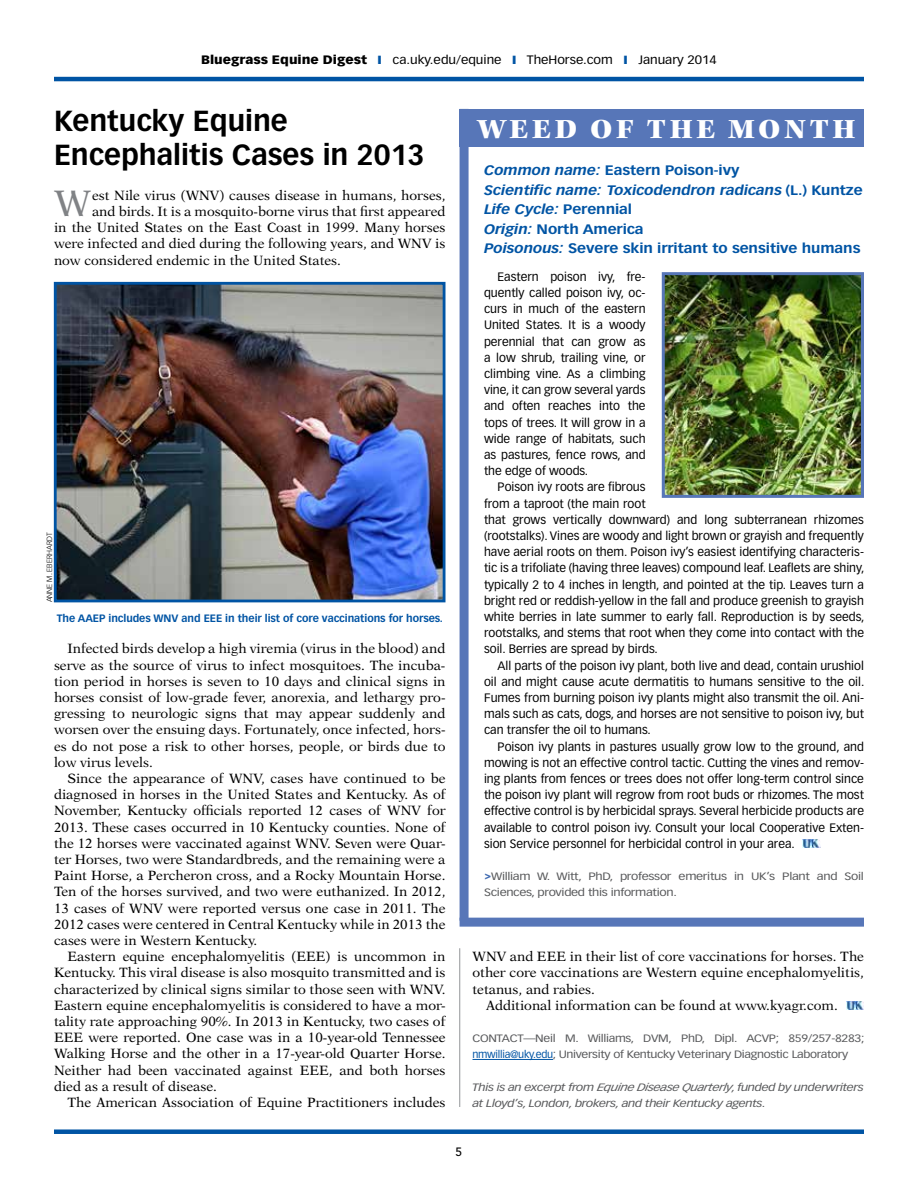
<style>
.page{position:relative;width:918px;height:1188px;background:#fff}
.page>*{position:absolute;margin:0;border:0;box-sizing:border-box;transform-origin:0 0}
.t1{font:36.9px "New Aster LT Std";color:#808285}
.t2{font:700 28.5px/34.2px "Vectora LT Std";color:#000}
.t3{font:900 28.5px "Kepler Std";letter-spacing:.12em;color:#fff;scale:1.1 1}
.t4{font:13.5px/16.2px "New Aster LT Std";color:#000;text-align:justify}
.t5{font:700 13.5px/19.5px "Vectora LT Std";letter-spacing:-.005em;color:#0054a4;scale:1.12 1}
.t6{font:12px/16.2px "Vectora LT Std";color:#000;text-align:justify}
.t7{font:12px "Vectora LT Std";color:#000;scale:1.1 1}
.t8{font:500 12px "Avenir LT Std";color:#000}
.t9{font:10.5px/16.2px "Vectora LT Std";letter-spacing:-.025em;color:#58595b;scale:1.16 1}
.t10{font:italic 10.5px/16.2px "Vectora LT Std";letter-spacing:-.025em;color:#58595b;scale:1.2 1}
.t11{font:10.5px/16.2px "Vectora LT Std";letter-spacing:-.025em;color:#58595b;scale:1.2 1}
.t12{font:700 10.5px "Vectora LT Std";letter-spacing:-.005em;color:#0054a4}
.t13{font:300 7.5px "Vectora LT Std";color:#000}
.s1{font-weight:900}
.s2{color:#0054a4}
.s3{font-style:italic}
.s4{font-family:"ITC Franklin Gothic Std Hvy It";color:#3f6ab1}
</style>
<div class="page">
<div style="left:54px;top:1129px;width:810px;height:5px;background:#0054a4"></div>
<hr style="left:54px;top:77px;width:810px;height:4px;background:#0054a4">
<hr style="left:472px;top:1059px;width:81px;height:1px;background:#0054a4">
<img style="left:846px;top:1001px;width:18px;height:9px">
<img style="left:803px;top:839px;width:17px;height:9px">
<div style="left:460px;top:109px;width:9px;height:812px;background:#5776b8"></div>
<div style="left:460px;top:918px;width:404px;height:9px;background:#5776b8"></div>
<div style="left:460px;top:109px;width:404px;height:38px;background:#5776b8"></div>
<hr style="left:459px;top:948px;width:1px;height:159px;background:#939598">
<img style="left:666px;top:276px;width:194px;height:218px">
<div style="left:662px;top:272px;width:202px;height:226px;border:3px solid #5776b8"></div>
<img style="left:58px;top:286px;width:384px;height:312px">
<div style="left:54px;top:282px;width:392px;height:320px;border:3px solid #0054a4"></div>
<p class="t7" style="left:201px;top:53px;width:470px"><span class="s1">Bluegrass Equine Digest</span> <span class="s2">❙</span> ca.uky.edu/equine <span class="s2">❙</span> TheHorse.com <span class="s2">❙</span> January 2014</p>
<h2 class="t2" style="left:54px;top:104px;width:372px">Kentucky Equine<br>Encephalitis Cases in 2013</h2>
<h1 class="t1" style="left:54px;top:182px;width:38px">W</h1>
<p class="t4" style="left:92px;top:187px;width:355px">est Nile virus (WNV) causes disease in humans, horses,</p>
<p class="t4" style="left:92px;top:203px;width:355px">and birds. It is a mosquito-borne virus that first appeared</p>
<p class="t4" style="left:54px;top:220px;width:393px">in the United States on the East Coast in 1999. Many horses</p>
<p class="t4" style="left:54px;top:236px;width:393px">were infected and died during the following years, and WNV is</p>
<p class="t4" style="left:54px;top:252px;width:289px">now considered endemic in the United States.</p>
<p class="t13" style="left:45px;top:602px;width:72px;rotate:-90deg">anne m. eberhardt</p>
<p class="t12" style="left:57px;top:612px;width:388px">The AAEP includes WNV and EEE in their list of core vaccinations for horses.</p>
<p class="t4" style="left:54px;top:641px;width:393px;text-indent:14px">Infected birds develop a high viremia (virus in the blood) and serve as the source of virus to infect mosquitoes. The incuba&shy;tion period in horses is seven to 10 days and clinical signs in horses consist of low-grade fever, anorexia, and lethargy pro&shy;gressing to neurologic signs that may appear suddenly and worsen over the ensuing days. Fortunately, once infected, hors&shy;es do not pose a risk to other horses, people, or birds due to low virus levels.</p>
<p class="t4" style="left:54px;top:770px;width:393px;text-indent:14px">Since the appearance of WNV, cases have continued to be diagnosed in horses in the United States and Kentucky. As of November, Kentucky officials reported 12 cases of WNV for 2013. These cases occurred in 10 Kentucky counties. None of the 12 horses were vaccinated against WNV. Seven were Quar&shy;ter Horses, two were Standardbreds, and the remaining were a Paint Horse, a Percheron cross, and a Rocky Mountain Horse.<br>Ten of the horses survived, and two were euthanized. In 2012, 13 cases of WNV were reported versus one case in 2011. The 2012 cases were centered in Central Kentucky while in 2013 the cases were in Western Kentucky.</p>
<p class="t4" style="left:54px;top:949px;width:393px;text-indent:14px">Eastern equine encephalomyelitis (EEE) is uncommon in Kentucky. This viral disease is also mosquito transmitted and is characterized by clinical signs similar to those seen with WNV.<br>Eastern equine encephalomyelitis is considered to have a mor&shy;tality rate approaching 90%. In 2013 in Kentucky, two cases of EEE were reported. One case was in a 10-year-old Tennessee Walking Horse and the other in a 17-year-old Quarter Horse.<br>Neither had been vaccinated against EEE, and both horses died as a result of disease.</p>
<p class="t4" style="left:68px;top:1094px;width:380px">The American Association of Equine Practitioners includes</p>
<h2 class="t3" style="left:477px;top:113px;width:51px">WEED</h2>
<h2 class="t3" style="left:590px;top:113px;width:74px">OF THE</h2>
<h2 class="t3" style="left:728px;top:113px;width:96px">MONTH</h2>
<p class="t5" style="left:484px;top:161px;width:340px"><span class="s3">Common name:</span> Eastern Poison-ivy<br><span class="s3">Scientific name:</span> <span class="s3">Toxicodendron radicans</span> (L.) Kuntze <span class="s3">Life Cycle:</span> Perennial<br><span class="s3">Origin:</span> North America<br><span class="s3">Poisonous:</span> Severe skin irritant to sensitive humans</p>
<p class="t6" style="left:484px;top:269px;width:163px;text-indent:14px">Eastern poison ivy, fre&shy;quently called poison ivy, oc&shy;curs in much of the eastern United States. It is a woody perennial that can grow as a low shrub, trailing vine, or climbing vine. As a climbing vine, it can grow several yards and often reaches into the tops of trees. It will grow in a wide range of habitats, such as pastures, fence rows, and the edge of woods.</p>
<p class="t6" style="left:484px;top:479px;width:382px;text-align:left;text-indent:14px">Poison ivy roots are fibrous<br>from a taproot (the main root<br>that grows vertically downward) and long subterranean rhizomes (rootstalks). Vines are woody and light brown or grayish and frequently have aerial roots on them. Poison ivy’s easiest identifying characteris&shy;tic is a trifoliate (having three leaves) compound leaf. Leaflets are shiny, typically 2 to 4 inches in length, and pointed at the tip. Leaves turn a bright red or reddish-yellow in the fall and produce greenish to grayish white berries in late summer to early fall. Reproduction is by seeds, rootstalks, and stems that root when they come into contact with the soil. Berries are spread by birds.</p>
<p class="t6" style="left:484px;top:657px;width:382px;text-indent:14px">All parts of the poison ivy plant, both live and dead, contain urushiol oil and might cause acute dermatitis to humans sensitive to the oil.<br>Fumes from burning poison ivy plants might also transmit the oil. Ani&shy;mals such as cats, dogs, and horses are not sensitive to poison ivy, but can transfer the oil to humans.</p>
<p class="t6" style="left:484px;top:738px;width:381px;text-indent:14px">Poison ivy plants in pastures usually grow low to the ground, and mowing is not an effective control tactic. Cutting the vines and remov&shy;ing plants from fences or trees does not offer long-term control since the poison ivy plant will regrow from root buds or rhizomes. The most effective control is by herbicidal sprays. Several herbicide products are available to control poison ivy. Consult your local Cooperative Exten&shy;sion Service personnel for herbicidal control in your area.</p>
<p class="t11" style="left:484px;top:868px;width:318px"><span class="s4">&gt;</span>William W. Witt, PhD, professor emeritus in UK’s Plant and Soil<br>Sciences, provided this information.</p>
<p class="t4" style="left:472px;top:949px;width:393px">WNV and EEE in their list of core vaccinations for horses. The</p>
<p class="t4" style="left:472px;top:965px;width:393px">other core vaccinations are Western equine encephalomyelitis,</p>
<p class="t4" style="left:472px;top:981px;width:124px">tetanus, and rabies.</p>
<p class="t4" style="left:486px;top:997px;width:353px">Additional information can be found at www.kyagr.com.</p>
<p class="t9" style="left:473px;top:1030px;width:8px">CON</p>
<p class="t9" style="left:473px;top:1030px;width:339px;text-indent:24px">TACT—Neil M. Williams, DVM, PhD, Dipl. ACVP; 859/257-8283; <span class="s2">nmwillia@uky.edu</span>; University of Kentucky Veterinary Diagnostic Laboratory</p>
<p class="t10" style="left:472px;top:1079px;width:328px">This is an excerpt from Equine Disease Quarterly, funded by underwriters at Lloyd’s, London, brokers, and their Kentucky agents.</p>
<p class="t8" style="left:456px;top:1144px;width:8px">5</p>
</div>
